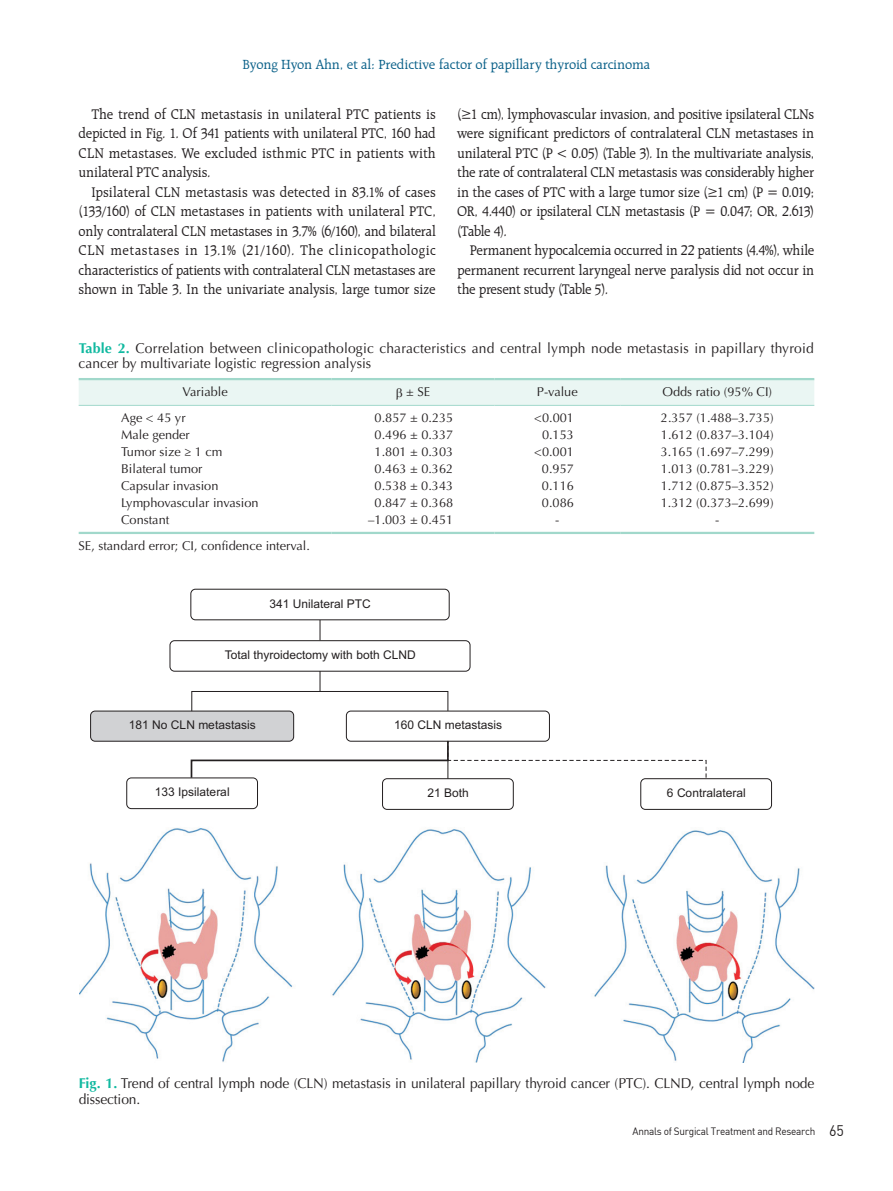
<style>
.page{position:relative;width:893px;height:1191px;background:#fff}
.page>*{position:absolute;margin:0;border:0;box-sizing:border-box;transform-origin:0 0}
.t1{font:15px/19.5px "Raleigh BT";letter-spacing:-.015em;color:#231f20;text-align:justify;scale:.94 1}
.t2{font:14.25px/15px "Optima LT Std";color:#231f20}
.t3{font:14.25px "Raleigh BT";letter-spacing:-.01em;color:#0b6189}
.t4{font:12.75px "Optima LT Std";color:#231f20}
.t5{font:12px "Arial";color:#231f20}
.t6{font:10.5px "Dinreg";letter-spacing:-.025em;color:#231f20;scale:.95 1}
.s1{font-weight:700;color:#11b9a0}
.s2{font-size:15px}
</style>
<div class="page">
<img style="left:79px;top:828px;width:735px;height:234px">
<div style="left:91px;top:711px;width:203px;height:30px;background:#d1d2d4;border-radius:5px"></div>
<div style="left:90px;top:710px;width:204px;height:31px;border:1px solid #231f20;border-radius:5px"></div>
<svg style="left:126px;top:710px;width:646px;height:100px"></svg>
<svg style="left:169px;top:588px;width:302px;height:124px"></svg>
<svg style="left:190px;top:739px;width:517px;height:40px"></svg>
<hr style="left:79px;top:378px;width:252px;height:2px;background:#a1d8cb">
<hr style="left:331px;top:378px;width:163px;height:2px;background:#a1d8cb">
<hr style="left:494px;top:378px;width:126px;height:2px;background:#a1d8cb">
<hr style="left:620px;top:378px;width:194px;height:2px;background:#a1d8cb">
<hr style="left:79px;top:405px;width:252px;height:1px;background:#a1d8cb">
<hr style="left:331px;top:405px;width:163px;height:1px;background:#a1d8cb">
<hr style="left:494px;top:405px;width:126px;height:1px;background:#a1d8cb">
<hr style="left:620px;top:405px;width:194px;height:1px;background:#a1d8cb">
<hr style="left:79px;top:532px;width:252px;height:2px;background:#a1d8cb">
<hr style="left:331px;top:532px;width:163px;height:2px;background:#a1d8cb">
<hr style="left:494px;top:532px;width:126px;height:2px;background:#a1d8cb">
<hr style="left:620px;top:532px;width:194px;height:2px;background:#a1d8cb">
<svg style="left:79px;top:379px;width:735px;height:26px"></svg>
<p class="t3" style="left:243px;top:56px;width:409px">Byong Hyon Ahn, et al: Predictive factor of papillary thyroid carcinoma</p>
<p class="t1" style="left:79px;top:104px;width:381px;text-indent:13px">The trend of CLN metastasis in unilateral PTC patients is depicted in Fig. 1. Of 341 patients with unilateral PTC, 160 had CLN metastases. We excluded isthmic PTC in patients with unilateral PTC analysis.</p>
<p class="t1" style="left:79px;top:182px;width:382px;text-indent:13px">Ipsilateral CLN metastasis was detected in 83.1% of cases (133/160) of CLN metastases in patients with unilateral PTC, only contralateral CLN metastases in 3.7% (6/160), and bilateral CLN metastases in 13.1% (21/160). The clinicopathologic characteristics of patients with contralateral CLN metastases are shown in Table 3. In the univariate analysis, large tumor size</p>
<p class="t1" style="left:457px;top:104px;width:381px">(≥1 cm), lymphovascular invasion, and positive ipsilateral CLNs were significant predictors of contralateral CLN metastases in unilateral PTC (P &lt; 0.05) (Table 3). In the multivariate analysis, the rate of contralateral CLN metastasis was considerably higher in the cases of PTC with a large tumor size (≥1 cm) (P = 0.019; OR, 4.440) or ipsilateral CLN metastasis (P = 0.047; OR, 2.613) (Table 4).</p>
<p class="t1" style="left:457px;top:240px;width:381px;text-indent:13px">Permanent hypocalcemia occurred in 22 patients (4.4%), while permanent recurrent laryngeal nerve paralysis did not occur in the present study (Table 5).</p>
<p class="t2" style="left:79px;top:341px;width:737px"><span class="s1">Table 2.</span> Correlation between clinicopathologic characteristics and central lymph node metastasis in papillary thyroid cancer by multivariate logistic regression analysis</p>
<p class="t4" style="left:182px;top:385px;width:47px">Variable</p>
<p class="t4" style="left:406px;top:385px;width:26px">± SE</p>
<p class="t4" style="left:537px;top:385px;width:42px">P-value</p>
<p class="t4" style="left:662px;top:385px;width:111px">Odds ratio (95% CI)</p>
<p class="t4" style="left:121px;top:410px;width:66px">Age &lt; 45 yr</p>
<p class="t4" style="left:375px;top:410px;width:80px">0.857 ± 0.235</p>
<p class="t4" style="left:534px;top:410px;width:41px">&lt;0.001</p>
<p class="t4" style="left:661px;top:410px;width:114px">2.357 (1.488–3.735)</p>
<p class="t4" style="left:121px;top:427px;width:70px">Male gender</p>
<p class="t4" style="left:375px;top:427px;width:80px">0.496 ± 0.337</p>
<p class="t4" style="left:542px;top:427px;width:33px">0.153</p>
<p class="t4" style="left:661px;top:427px;width:114px">1.612 (0.837–3.104)</p>
<p class="t4" style="left:121px;top:444px;width:103px">Tumor size ≥ 1 cm</p>
<p class="t4" style="left:375px;top:444px;width:80px">1.801 ± 0.303</p>
<p class="t4" style="left:534px;top:444px;width:41px">&lt;0.001</p>
<p class="t4" style="left:661px;top:444px;width:114px">3.165 (1.697–7.299)</p>
<p class="t4" style="left:121px;top:461px;width:83px">Bilateral tumor</p>
<p class="t4" style="left:375px;top:461px;width:80px">0.463 ± 0.362</p>
<p class="t4" style="left:542px;top:461px;width:33px">0.957</p>
<p class="t4" style="left:661px;top:461px;width:114px">1.013 (0.781–3.229)</p>
<p class="t4" style="left:121px;top:478px;width:99px">Capsular invasion</p>
<p class="t4" style="left:375px;top:478px;width:80px">0.538 ± 0.343</p>
<p class="t4" style="left:542px;top:478px;width:33px">0.116</p>
<p class="t4" style="left:661px;top:478px;width:114px">1.712 (0.875–3.352)</p>
<p class="t4" style="left:121px;top:495px;width:139px">Lymphovascular invasion</p>
<p class="t4" style="left:375px;top:495px;width:80px">0.847 ± 0.368</p>
<p class="t4" style="left:542px;top:495px;width:33px">0.086</p>
<p class="t4" style="left:661px;top:495px;width:114px">1.312 (0.373–2.699)</p>
<p class="t4" style="left:121px;top:512px;width:50px">Constant</p>
<p class="t4" style="left:368px;top:512px;width:86px">–1.003 ± 0.451</p>
<p class="t4" style="left:555px;top:512px;width:6px">-</p>
<p class="t4" style="left:715px;top:512px;width:6px">-</p>
<p class="t4" style="left:79px;top:538px;width:233px">SE, standard error; CI, confidence interval.</p>
<p class="t5" style="left:270px;top:599px;width:103px">341 Unilateral PTC</p>
<p class="t5" style="left:225px;top:650px;width:192px">Total thyroidectomy with both CLND</p>
<p class="t5" style="left:129px;top:720px;width:128px">181 No CLN metastasis</p>
<p class="t5" style="left:394px;top:720px;width:110px">160 CLN metastasis</p>
<p class="t5" style="left:155px;top:787px;width:76px">133 Ipsilateral</p>
<p class="t5" style="left:427px;top:788px;width:43px">21 Both</p>
<p class="t5" style="left:667px;top:788px;width:80px">6 Contralateral</p>
<p class="t2" style="left:79px;top:1076px;width:737px"><span class="s1">Fig. 1.</span> Trend of central lymph node (CLN) metastasis in unilateral papillary thyroid cancer (PTC). CLND, central lymph node dissection.</p>
<p class="t6" style="left:633px;top:1124px;width:224px">Annals of Surgical Treatment and Research <span class="s2">65</span></p>
</div>
